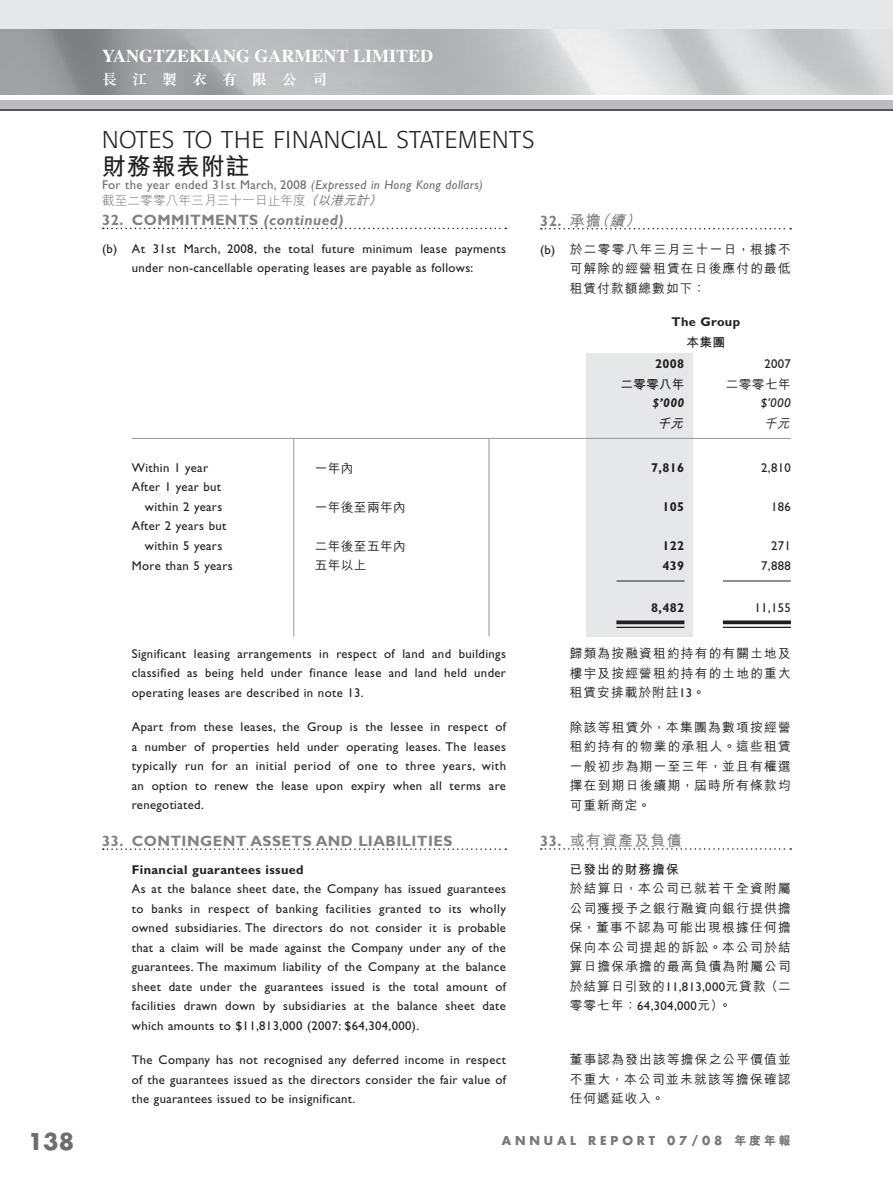
<style>
.page{position:relative;width:893px;height:1191px;background:#fff}
.page>*{position:absolute;margin:0;border:0;box-sizing:border-box;transform-origin:0 0}
.t1{font:300 24px "Formata";letter-spacing:.03em;color:#231f20}
.t2{font:24px "M Hei HK Bold B5 pc H";letter-spacing:.03em;color:#231f20}
.t3{font:700 22.5px "Futura Std";color:#6c6d70}
.t4{font:700 18px "Times LT Std";color:#fff}
.t5{font:700 15px "Gill Sans Std";letter-spacing:.03em;color:#808285}
.t6{font:15px "M Hei HK Bold B5 pc H";letter-spacing:.08em;color:#808285}
.t7{font:15px "M Sung HK Bold B5 pc H";letter-spacing:1em;color:#fff}
.t8{font:12.75px/19.5px "Gill Sans Std";letter-spacing:.03em;color:#231f20;text-align:justify}
.t9{font:12.75px/19.5px "M Hei HK Medium B5 pc H";letter-spacing:.09em;color:#231f20;text-align:justify}
.t10{font:12.75px "Gill Sans Std";letter-spacing:.03em;color:#6c6d70}
.t11{font:700 12.75px "Gill Sans Std";letter-spacing:.03em;color:#231f20}
.t12{font:12.75px "M Hei HK Light B5 pc H";color:#6c6d70}
.t13{font:12.75px "M Hei HK Bold B5 pc H";letter-spacing:.08em;color:#231f20}
.t14{font:12.75px "M Hei HK Medium B5 pc H";letter-spacing:.03em;color:#231f20}
.t15{font:italic 700 12.75px "Gill Sans Std";color:#231f20}
.t16{font:italic 12.75px "Gill Sans Std";color:#231f20}
.t17{font:italic 12.75px "M Hei HK Bold B5 pc H";color:#231f20}
.t18{font:italic 12.75px "M Hei HK Medium B5 pc H";color:#231f20}
.t19{font:700 12px "Futura Std";letter-spacing:.32em;color:#76787b}
.s1{font-style:italic}
.s2{font-family:"M Hei HK Medium B5 pc H";font-style:italic}
.s3{font-family:"M Hei HK Bold B5 pc H";font-weight:400}
.s4{font-family:"M Hei HK Bold B5 pc H";font-weight:400;font-style:italic}
.s5{font-family:"Gill Sans Std"}
.s6{font-family:"Gill Sans Std";font-weight:700}
.s7{font-family:"M Hei HK Medium B5 pc H"}
.s8{font-family:"M Hei HK Xbold B5 pc H";font-weight:400}
</style>
<div class="page">
<div style="left:0;top:38px;width:893px;height:72px;background:#bcbdc0"></div>
<div style="left:0;top:0;width:893px;height:55px;background:#e6e7e9"></div>
<div style="left:0;top:94px;width:893px;height:6px;background:#fff"></div>
<img style="left:0;top:30px;width:893px;height:64px">
<svg style="left:103px;top:228px;width:403px;height:1px"></svg>
<svg style="left:103px;top:848px;width:403px;height:2px"></svg>
<div style="left:587px;top:353px;width:106px;height:283px;background:#e6e7e9"></div>
<hr style="left:132px;top:438px;width:659px;height:1px;background:#939598">
<hr style="left:293px;top:438px;width:1px;height:198px;background:#939598">
<hr style="left:489px;top:438px;width:1px;height:198px;background:#939598">
<hr style="left:616px;top:580px;width:68px;height:1px;background:#231f20">
<hr style="left:723px;top:580px;width:68px;height:1px;background:#231f20">
<svg style="left:616px;top:620px;width:68px;height:4px"></svg>
<hr style="left:616px;top:626px;width:68px;height:2px;background:#231f20">
<svg style="left:723px;top:620px;width:68px;height:4px"></svg>
<hr style="left:723px;top:626px;width:68px;height:2px;background:#231f20">
<svg style="left:541px;top:228px;width:250px;height:1px"></svg>
<svg style="left:541px;top:848px;width:250px;height:1px"></svg>
<h3 class="t4" style="left:102px;top:49px;width:333px">YANGTZEKIANG GARMENT LIMITED</h3>
<p class="t7" style="left:102px;top:73px;width:226px">長江製衣有限公司</p>
<h1 class="t1" style="left:102px;top:125px;width:434px">NOTES TO THE FINANCIAL STATEMENTS</h1>
<h1 class="t2" style="left:102px;top:156px;width:149px">財務報表附註</h1>
<p class="t10" style="left:102px;top:180px;width:382px">For the year ended 31st March, 2008 <span class="s1">(Expressed in Hong Kong dollars)</span></p>
<p class="t12" style="left:102px;top:195px;width:284px">截至二零零八年三月三十一日止年度<span class="s2">（以港元計）</span></p>
<p class="t5" style="left:102px;top:214px;width:243px">32. COMMITMENTS <span class="s1">(continued)</span></p>
<p class="t8" style="left:102px;top:240px;width:405px;text-align:center">(b) At 31st March, 2008, the total future minimum lease payments under non-cancellable operating leases are payable as follows:</p>
<p class="t5" style="left:540px;top:215px;width:105px">32. <span class="s3">承擔</span><span class="s4">（續）</span></p>
<p class="t9" style="left:570px;top:241px;width:223px;text-indent:-30px"><span class="s5">(b)</span> 於二零零八年三月三十一日，根據不可解除的經營租賃在日後應付的最低租賃付款額總數如下：</p>
<p class="t11" style="left:672px;top:317px;width:70px">The Group</p>
<p class="t13" style="left:686px;top:337px;width:40px">本集團</p>
<p class="t11" style="left:655px;top:359px;width:31px">2008</p>
<p class="t8" style="left:764px;top:356px;width:28px">2007</p>
<p class="t13" style="left:620px;top:379px;width:66px">二零零八年</p>
<p class="t9" style="left:726px;top:376px;width:67px">二零零七年</p>
<p class="t15" style="left:653px;top:398px;width:33px">$’000</p>
<p class="t16" style="left:761px;top:395px;width:32px">$’000</p>
<p class="t17" style="left:657px;top:418px;width:31px">千元</p>
<p class="t18" style="left:764px;top:418px;width:31px">千元</p>
<p class="t8" style="left:132px;top:459px;width:78px">Within 1 year</p>
<p class="t9" style="left:315px;top:460px;width:40px">一年內</p>
<p class="t11" style="left:651px;top:463px;width:35px">7,816</p>
<p class="t8" style="left:761px;top:459px;width:31px">2,810</p>
<p class="t8" style="left:132px;top:478px;width:92px;text-align:right">After 1 year but within 2 years</p>
<p class="t14" style="left:315px;top:502px;width:93px">一年後至兩年內</p>
<p class="t11" style="left:662px;top:502px;width:23px">105</p>
<p class="t8" style="left:771px;top:498px;width:21px">186</p>
<p class="t8" style="left:145px;top:517px;width:83px;text-indent:-13px">After 2 years but within 5 years</p>
<p class="t14" style="left:315px;top:541px;width:93px">二年後至五年內</p>
<p class="t11" style="left:662px;top:541px;width:23px">122</p>
<p class="t8" style="left:771px;top:537px;width:21px">271</p>
<p class="t8" style="left:132px;top:557px;width:102px">More than 5 years</p>
<p class="t9" style="left:315px;top:557px;width:54px">五年以上</p>
<p class="t11" style="left:662px;top:560px;width:23px">439</p>
<p class="t8" style="left:761px;top:557px;width:31px">7,888</p>
<p class="t11" style="left:651px;top:602px;width:35px">8,482</p>
<p class="t8" style="left:754px;top:599px;width:38px">11,155</p>
<p class="t8" style="left:132px;top:645px;width:376px">Significant leasing arrangements in respect of land and buildings classified as being held under finance lease and land held under operating leases are described in note 13.</p>
<p class="t8" style="left:132px;top:719px;width:376px">Apart from these leases, the Group is the lessee in respect of a number of properties held under operating leases. The leases typically run for an initial period of one to three years, with an option to renew the lease upon expiry when all terms are renegotiated.</p>
<p class="t5" style="left:102px;top:835px;width:352px">33. CONTINGENT ASSETS AND LIABILITIES</p>
<p class="t11" style="left:132px;top:864px;width:173px">Financial guarantees issued</p>
<p class="t8" style="left:132px;top:880px;width:376px">As at the balance sheet date, the Company has issued guarantees to banks in respect of banking facilities granted to its wholly owned subsidiaries. The directors do not consider it is probable that a claim will be made against the Company under any of the guarantees. The maximum liability of the Company at the balance sheet date under the guarantees issued is the total amount of facilities drawn down by subsidiaries at the balance sheet date which amounts to $11,813,000 (2007: $64,304,000).</p>
<p class="t8" style="left:132px;top:1051px;width:376px">The Company has not recognised any deferred income in respect of the guarantees issued as the directors consider the fair value of the guarantees issued to be insignificant.</p>
<p class="t9" style="left:570px;top:645px;width:223px">歸類為按融資租約持有的有關土地及樓宇及按經營租約持有的土地的重大租賃安排載於附註<span class="s5">13</span>。</p>
<p class="t9" style="left:570px;top:719px;width:223px">除該等租賃外，本集團為數項按經營租約持有的物業的承租人。這些租賃一般初步為期一至三年，並且有權選擇在到期日後續期，屆時所有條款均可重新商定。</p>
<p class="t6" style="left:540px;top:835px;width:143px"><span class="s6">33.</span> 或有資產及負債</p>
<p class="t13" style="left:570px;top:864px;width:110px">已發出的財務擔保</p>
<p class="t9" style="left:570px;top:880px;width:223px">於結算日，本公司已就若干全資附屬公司獲授予之銀行融資向銀行提供擔保，董事不認為可能出現根據任何擔保向本公司提起的訴訟。本公司於結算日擔保承擔的最高負債為附屬公司於結算日引致的<span class="s5">11,813,000</span>元貸款（二</p>
<p class="t8" style="left:570px;top:997px;width:163px"><span class="s7">零零七年：</span>64,304,000<span class="s7">元）。</span></p>
<p class="t9" style="left:570px;top:1051px;width:223px">董事認為發出該等擔保之公平價值並不重大，本公司並未就該等擔保確認任何遞延收入。</p>
<h2 class="t3" style="left:28px;top:1128px;width:48px">138</h2>
<p class="t19" style="left:502px;top:1133px;width:291px">ANNUAL REPORT 07/08 <span class="s8">年度年報</span></p>
</div>
